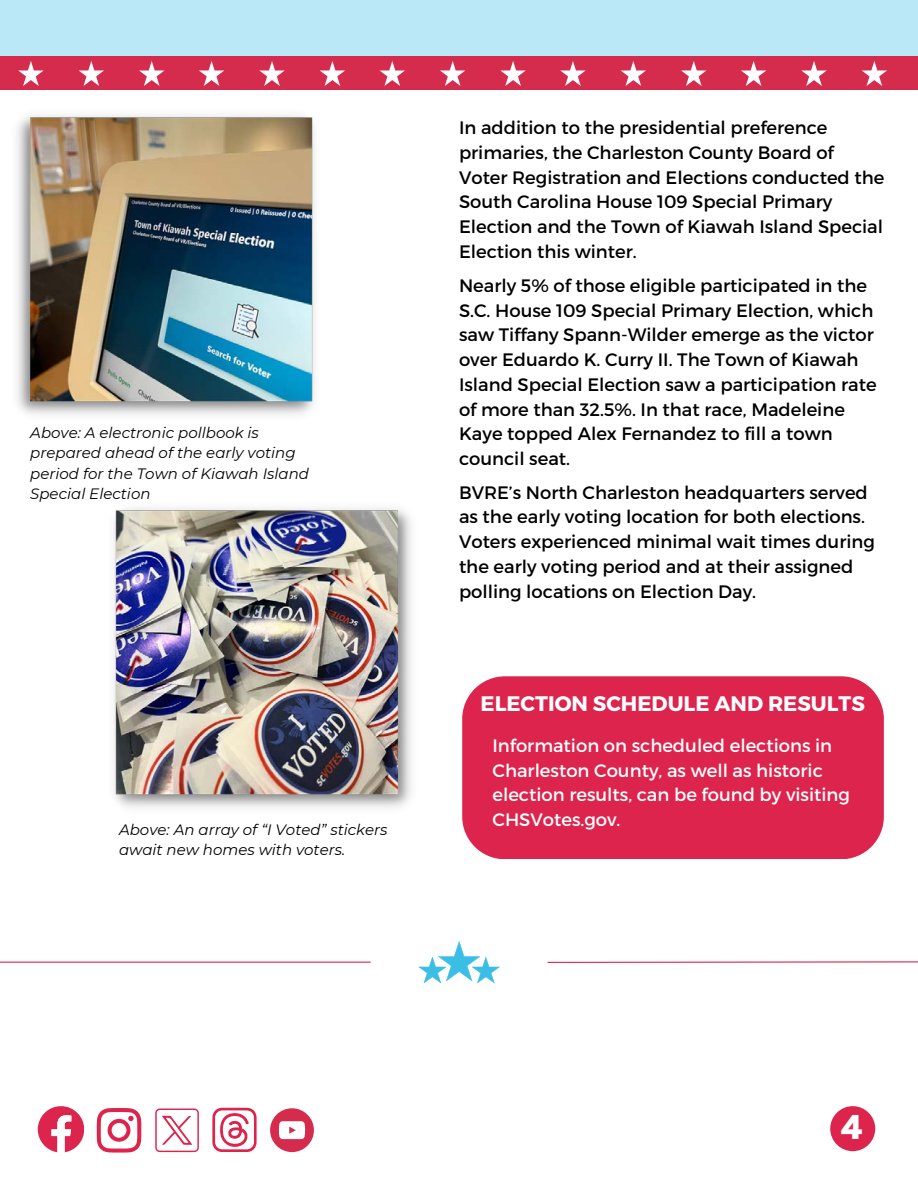
<style>
.page{position:relative;width:918px;height:1188px;background:#fff}
.page>*{position:absolute;margin:0;border:0;box-sizing:border-box;transform-origin:0 0}
.t1{font:700 34.2px "Prompt";color:#fff}
.t2{font:700 21px "Montserrat";color:#fff}
.t3{font:18px/24.8px "Montserrat";color:#000}
.t4{font:18px/24.8px "Montserrat";color:#fff}
.t5{font:italic 15px/20.2px "Montserrat";color:#000}
</style>
<div class="page">
<div style="left:0;top:0;width:918px;height:61px;background:#bae8f6"></div>
<div style="left:0;top:56px;width:918px;height:34px;background:#d52b4d"></div>
<svg style="left:18px;top:61px;width:26px;height:25px"></svg>
<svg style="left:79px;top:61px;width:25px;height:25px"></svg>
<svg style="left:139px;top:61px;width:25px;height:25px"></svg>
<svg style="left:199px;top:61px;width:25px;height:25px"></svg>
<svg style="left:259px;top:61px;width:26px;height:25px"></svg>
<svg style="left:320px;top:61px;width:25px;height:25px"></svg>
<svg style="left:380px;top:61px;width:25px;height:25px"></svg>
<svg style="left:440px;top:61px;width:25px;height:25px"></svg>
<svg style="left:500px;top:61px;width:26px;height:25px"></svg>
<svg style="left:560px;top:61px;width:26px;height:25px"></svg>
<svg style="left:621px;top:61px;width:25px;height:25px"></svg>
<svg style="left:681px;top:61px;width:25px;height:25px"></svg>
<svg style="left:741px;top:61px;width:25px;height:25px"></svg>
<svg style="left:801px;top:61px;width:26px;height:25px"></svg>
<svg style="left:862px;top:61px;width:25px;height:25px"></svg>
<div style="left:830px;top:1106px;width:45px;height:45px;background:#dc244c;border-radius:50%"></div>
<svg style="left:97px;top:1108px;width:44px;height:45px"></svg>
<svg style="left:38px;top:1106px;width:46px;height:46px"></svg>
<svg style="left:155px;top:1109px;width:44px;height:43px"></svg>
<svg style="left:212px;top:1108px;width:44px;height:44px"></svg>
<svg style="left:270px;top:1108px;width:44px;height:44px"></svg>
<img style="left:17px;top:115px;width:298px;height:300px">
<img style="left:114px;top:508px;width:297px;height:300px">
<svg style="left:418px;top:941px;width:82px;height:42px"></svg>
<hr style="left:0;top:962px;width:371px;height:1px;background:#dc244c">
<svg style="left:547px;top:961px;width:371px;height:2px"></svg>
<div style="left:462px;top:676px;width:422px;height:183px;background:#dc244c"></div>
<p class="t5" style="left:30px;top:423px;width:280px">Above: A electronic pollbook is prepared ahead of the early voting period for the Town of Kiawah Island<br>Special Election</p>
<p class="t5" style="left:119px;top:819px;width:270px">Above: An array of “I Voted” stickers await new homes with voters.</p>
<p class="t3" style="left:459px;top:114px;width:427px">In addition to the presidential preference primaries, the Charleston County Board of Voter Registration and Elections conducted the South Carolina House 109 Special Primary Election and the Town of Kiawah Island Special Election this winter.</p>
<p class="t3" style="left:459px;top:272px;width:419px">Nearly 5% of those eligible participated in the S.C. House 109 Special Primary Election, which saw Tiffany Spann-Wilder emerge as the victor over Eduardo K. Curry II. The Town of Kiawah Island Special Election saw a participation rate of more than 32.5%. In that race, Madeleine Kaye topped Alex Fernandez to fill a town council seat.</p>
<p class="t3" style="left:459px;top:479px;width:418px">BVRE’s North Charleston headquarters served as the early voting location for both elections.<br>Voters experienced minimal wait times during the early voting period and at their assigned polling locations on Election Day.</p>
<p class="t2" style="left:481px;top:690px;width:386px">ELECTION SCHEDULE AND RESULTS</p>
<p class="t4" style="left:492px;top:732px;width:359px">Information on scheduled elections in Charleston County, as well as historic election results, can be found by visiting CHSVotes.gov.</p>
<h1 class="t1" style="left:841px;top:1101px;width:23px">4</h1>
</div>
